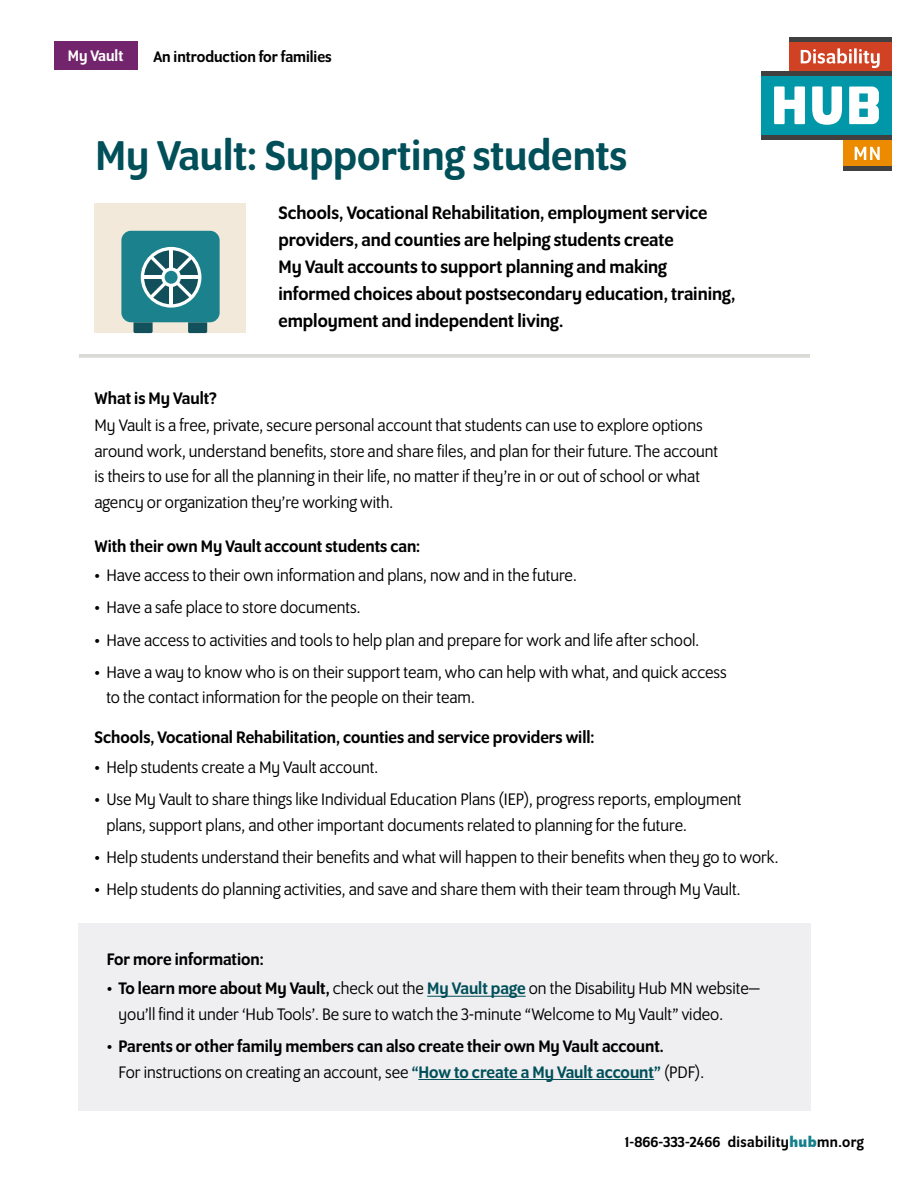
<style>
.page{position:relative;width:918px;height:1188px;background:#fff}
.page>*{position:absolute;margin:0;border:0;box-sizing:border-box;transform-origin:0 0}
.DHUBMN_--_Headline{font:500 45px "Program OT";color:#004f59}
.DHUBMN_--_Intro_Para{font:500 19.5px/27px "Program OT";color:#000}
.DHUBMN_--_Bulleted_L{font:18px/25.5px "Program OT";color:#000}
.DHUBMN_--_Body_Copy{font:18px/25.5px "Program OT";color:#000}
.Bulleted_list__first{font:18px/25.5px "Program OT";color:#000}
.DHUBMN_--_Subhead{font:500 18px "Program OT";color:#000}
.DHUBMN_--_Bulleted_L-2{font:500 18px/25.5px "Program OT";color:#000}
.Header_text{font:500 16.5px "Program OT";color:#000}
.Header_tab{font:500 16.5px "Program OT";color:#fff}
.Page_footer{font:500 15.75px "Program OT";letter-spacing:.025em;color:#000}
.s1{font-weight:500}
.s2{font-weight:500;color:#004f59}
.s3{font-weight:400}
.s4{color:#004f59}
.s5{font-weight:700;color:#15808c}
</style>
<div class="page">
<div style="left:843px;top:139px;width:48px;height:28px;background:#ed8b00"></div>
<hr style="left:843px;top:166px;width:49px;height:4px;background:#404041">
<div style="left:761px;top:76px;width:131px;height:59px;background:#0097a9"></div>
<div style="left:789px;top:42px;width:103px;height:29px;background:#d14124"></div>
<div style="left:761px;top:71px;width:131px;height:5px;background:#404041"></div>
<hr style="left:761px;top:135px;width:131px;height:4px;background:#404041">
<div style="left:789px;top:37px;width:103px;height:5px;background:#404041"></div>
<svg style="left:801px;top:48px;width:51px;height:16px"></svg>
<hr style="left:854px;top:48px;width:3px;height:15px;background:#fff">
<svg style="left:859px;top:49px;width:21px;height:19px"></svg>
<svg style="left:774px;top:86px;width:31px;height:38px"></svg>
<svg style="left:812px;top:86px;width:30px;height:39px"></svg>
<svg style="left:849px;top:87px;width:30px;height:37px"></svg>
<svg style="left:855px;top:147px;width:25px;height:13px"></svg>
<div style="left:54px;top:42px;width:83px;height:28px;background:#72246c"></div>
<div style="left:94px;top:204px;width:152px;height:129px;background:#f2e9db"></div>
<hr style="left:79px;top:354px;width:731px;height:4px;background:#d9d9d6">
<div style="left:79px;top:923px;width:732px;height:188px;background:#efeff1"></div>
<hr style="left:427px;top:996px;width:99px;height:1px;background:#004f59">
<hr style="left:418px;top:1079px;width:236px;height:1px;background:#004f59">
<svg style="left:188px;top:322px;width:19px;height:11px"></svg>
<svg style="left:133px;top:322px;width:20px;height:11px"></svg>
<div style="left:121px;top:231px;width:99px;height:91px;background:#1b818c;border-radius:10px"></div>
<svg style="left:141px;top:247px;width:60px;height:61px"></svg>
<p class="Header_tab" style="left:68px;top:47px;width:57px">My Vault</p>
<p class="Header_text" style="left:153px;top:47px;width:180px">An introduction for families</p>
<h1 class="DHUBMN_--_Headline" style="left:95px;top:130px;width:533px">My Vault: Supporting students</h1>
<p class="DHUBMN_--_Intro_Para" style="left:278px;top:199px;width:459px">Schools, Vocational Rehabilitation, employment service providers, and counties are helping students create<br>My Vault accounts to support planning and making informed choices about postsecondary education, training, employment and independent living.</p>
<h2 class="DHUBMN_--_Subhead" style="left:94px;top:388px;width:124px">What is My Vault?</h2>
<p class="DHUBMN_--_Body_Copy" style="left:94px;top:412px;width:625px">My Vault is a free, private, secure personal account that students can use to explore options around work, understand benefits, store and share files, and plan for their future. The account is theirs to use for all the planning in their life, no matter if they’re in or out of school or what agency or organization they’re working with.</p>
<h2 class="DHUBMN_--_Subhead" style="left:94px;top:536px;width:327px">With their own My Vault account students can:</h2>
<p class="Bulleted_list__first" style="left:94px;top:562px;width:484px">• Have access to their own information and plans, now and in the future.</p>
<p class="DHUBMN_--_Bulleted_L" style="left:94px;top:595px;width:267px">• Have a safe place to store documents.</p>
<p class="DHUBMN_--_Bulleted_L" style="left:94px;top:627px;width:606px">• Have access to activities and tools to help plan and prepare for work and life after school.</p>
<p class="DHUBMN_--_Bulleted_L" style="left:106px;top:659px;width:622px;text-indent:-12px">• Have a way to know who is on their support team, who can help with what, and quick access to the contact information for the people on their team.</p>
<h2 class="DHUBMN_--_Subhead" style="left:94px;top:728px;width:502px">Schools, Vocational Rehabilitation, counties and service providers will:</h2>
<p class="Bulleted_list__first" style="left:94px;top:754px;width:285px">• Help students create a My Vault account.</p>
<p class="DHUBMN_--_Bulleted_L" style="left:106px;top:786px;width:637px;text-indent:-12px">• Use My Vault to share things like Individual Education Plans (IEP), progress reports, employment plans, support plans, and other important documents related to planning for the future.</p>
<p class="DHUBMN_--_Bulleted_L" style="left:94px;top:844px;width:685px">• Help students understand their benefits and what will happen to their benefits when they go to work.</p>
<p class="DHUBMN_--_Bulleted_L" style="left:94px;top:876px;width:648px">• Help students do planning activities, and save and share them with their team through My Vault.</p>
<h2 class="DHUBMN_--_Subhead" style="left:107px;top:949px;width:159px">For more information:</h2>
<p class="Bulleted_list__first" style="left:119px;top:976px;width:643px;text-indent:-12px">• <span class="s1">To learn more about My Vault,</span> check out the <span class="s2">My Vault page</span> on the Disability Hub MN website— you’ll find it under ‘Hub Tools’. Be sure to watch the 3-minute “Welcome to My Vault” video.</p>
<p class="DHUBMN_--_Bulleted_L-2" style="left:119px;top:1033px;width:587px;text-indent:-12px"><span class="s3">•</span> Parents or other family members can also create their own My Vault account.<br><span class="s3">For instructions on creating an account, see</span> <span class="s4">“How to create a My Vault account”</span> <span class="s3">(PDF).</span></p>
<p class="Page_footer" style="left:625px;top:1133px;width:240px">1-866-333-2466 disability<span class="s5">hub</span>mn.org</p>
</div>
